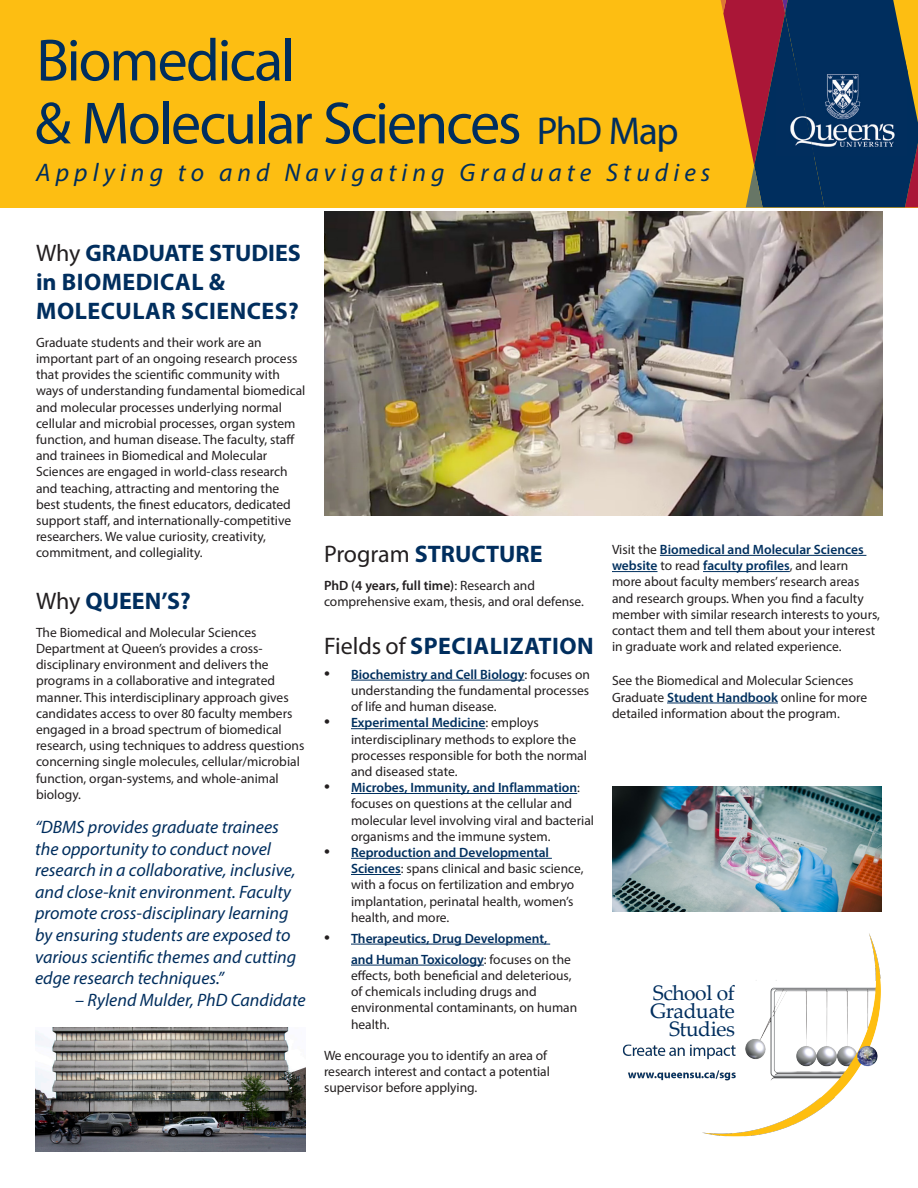
<style>
.page{position:relative;width:918px;height:1188px;background:#fff}
.page>*{position:absolute;margin:0;border:0;box-sizing:border-box;transform-origin:0 0}
.t1{font:60px "Myriad Pro";letter-spacing:-.035em;color:#002e5e}
.t2{font:39px "Myriad Pro";letter-spacing:-.035em;color:#002e5e}
.t3{font:italic 25.5px "Myriad Pro";letter-spacing:.2em;color:#002e5e}
.headings{font:700 24px/28.8px "Myriad Pro";letter-spacing:.02em;color:#002e5e}
.headings-2{font:700 24px "Myriad Pro";color:#002e5e}
.t4{font:21px "Palatino Linotype";letter-spacing:-.02em;color:#002e5e}
.t5{font:italic 18px/21.6px "Myriad Pro";color:#002e5e}
.headings-3{font:13.5px/16.2px "Myriad Pro";color:#231f20}
.t6{font:600 13.5px/21px "Myriad Pro";color:#002e5e}
.s1{font-weight:400;color:#231f20}
.s2{font-weight:600}
.s3{font-size:21px}
.s4{font-weight:600;color:#00305f}
.s5{font-weight:400;font-size:21px;color:#231f20}
</style>
<div class="page">
<div style="left:0;top:0;width:918px;height:207px;background:#fdbe12"></div>
<svg style="left:721px;top:0;width:197px;height:207px"></svg>
<div style="left:776px;top:59px;width:21px;height:97px;background:#012e5e"></div>
<img style="left:797px;top:59px;width:111px;height:97px">
<hr style="left:351px;top:680px;width:174px;height:1px;background:#00305f">
<hr style="left:351px;top:728px;width:134px;height:1px;background:#00305f">
<hr style="left:351px;top:793px;width:226px;height:1px;background:#00305f">
<hr style="left:351px;top:858px;width:201px;height:1px;background:#00305f">
<hr style="left:351px;top:874px;width:50px;height:1px;background:#00305f">
<hr style="left:351px;top:944px;width:199px;height:1px;background:#002e5e">
<hr style="left:351px;top:965px;width:133px;height:1px;background:#002e5e">
<hr style="left:660px;top:555px;width:206px;height:1px;background:#00305f">
<hr style="left:612px;top:571px;width:46px;height:1px;background:#00305f">
<hr style="left:703px;top:571px;width:87px;height:1px;background:#00305f">
<hr style="left:667px;top:703px;width:111px;height:1px;background:#00305f">
<img style="left:623px;top:933px;width:258px;height:204px">
<img style="left:324px;top:212px;width:559px;height:303px">
<img style="left:612px;top:787px;width:270px;height:124px">
<img style="left:35px;top:1028px;width:271px;height:124px">
<p class="t1" style="left:36px;top:23px;width:260px">Biomedical</p>
<p class="t1" style="left:35px;top:86px;width:488px">&amp; Molecular Sciences</p>
<p class="t2" style="left:537px;top:107px;width:143px">PhD Map</p>
<p class="t3" style="left:36px;top:157px;width:676px">Applying to and Navigating Graduate Studies</p>
<p class="headings" style="left:36px;top:238px;width:266px"><span class="s1">Why</span> GRADUATE STUDIES in BIOMEDICAL &amp;<br>MOLECULAR SCIENCES?</p>
<p class="headings-3" style="left:36px;top:334px;width:271px">Graduate students and their work are an important part of an ongoing research process that provides the scientific community with ways of understanding fundamental biomedical and molecular processes underlying normal cellular and microbial processes, organ system function, and human disease. The faculty, staff and trainees in Biomedical and Molecular Sciences are engaged in world-class research and teaching, attracting and mentoring the best students, the finest educators, dedicated support staff, and internationally-competitive researchers. We value curiosity, creativity, commitment, and collegiality.</p>
<p class="headings" style="left:36px;top:585px;width:156px"><span class="s1">Why</span> QUEEN’S?</p>
<p class="headings-3" style="left:36px;top:624px;width:270px">The Biomedical and Molecular Sciences Department at Queen’s provides a cross&shy;disciplinary environment and delivers the programs in a collaborative and integrated manner. This interdisciplinary approach gives candidates access to over 80 faculty members engaged in a broad spectrum of biomedical research, using techniques to address questions concerning single molecules, cellular/microbial function, organ-systems, and whole-animal biology.</p>
<p class="t5" style="left:35px;top:816px;width:263px">“DBMS provides graduate trainees the opportunity to conduct novel research in a collaborative, inclusive, and close-knit environment. Faculty promote cross-disciplinary learning by ensuring students are exposed to various scientific themes and cutting edge research techniques.”</p>
<p class="t5" style="left:75px;top:989px;width:232px">– Rylend Mulder, PhD Candidate</p>
<p class="headings-2" style="left:324px;top:538px;width:220px"><span class="s1">Program</span> STRUCTURE</p>
<p class="headings-3" style="left:324px;top:577px;width:262px"><span class="s2">PhD (4 years, full time)</span>: Research and comprehensive exam, thesis, and oral defense.</p>
<p class="headings" style="left:324px;top:630px;width:271px"><span class="s1">Fields of</span> SPECIALIZATION</p>
<p class="headings-3" style="left:351px;top:666px;width:241px;text-align:justify;text-indent:-27px"><span class="s3">•</span> <span class="s4">Biochemistry and Cell Biology</span>: focuses on understanding the fundamental processes of life and human disease.</p>
<p class="headings-3" style="left:351px;top:715px;width:238px;text-indent:-27px"><span class="s3">•</span> <span class="s4">Experimental Medicine</span>: employs interdisciplinary methods to explore the processes responsible for both the normal and diseased state.</p>
<p class="headings-3" style="left:351px;top:779px;width:245px;text-indent:-27px"><span class="s3">•</span> <span class="s4">Microbes, Immunity, and Inflammation</span>: focuses on questions at the cellular and molecular level involving viral and bacterial organisms and the immune system.</p>
<p class="headings-3" style="left:351px;top:844px;width:234px;text-indent:-27px"><span class="s3">•</span> <span class="s4">Reproduction and Developmental Sciences</span>: spans clinical and basic science, with a focus on fertilization and embryo implantation, perinatal health, women’s health, and more.</p>
<p class="t6" style="left:351px;top:927px;width:222px;text-indent:-27px"><span class="s5">•</span> Therapeutics, Drug Development, and Human Toxicology<span class="s1">: focuses on the</span></p>
<p class="headings-3" style="left:351px;top:967px;width:228px">effects, both beneficial and deleterious, of chemicals including drugs and environmental contaminants, on human health.</p>
<p class="headings-3" style="left:324px;top:1047px;width:228px">We encourage you to identify an area of research interest and contact a potential supervisor before applying.</p>
<p class="headings-3" style="left:612px;top:541px;width:270px">Visit the <span class="s4">Biomedical and Molecular Sciences website</span> to read <span class="s4">faculty profiles</span>, and learn more about faculty members’ research areas and research groups. When you find a faculty member with similar research interests to yours, contact them and tell them about your interest in graduate work and related experience.</p>
<p class="headings-3" style="left:612px;top:673px;width:257px">See the Biomedical and Molecular Sciences<br>Graduate <span class="s4">Student Handbook</span> online for more detailed information about the program.</p>
<p class="t4" style="left:653px;top:978px;width:83px">School of</p>
<p class="t4" style="left:650px;top:996px;width:86px">Graduate</p>
<p class="t4" style="left:669px;top:1014px;width:67px">Studies</p>
</div>
